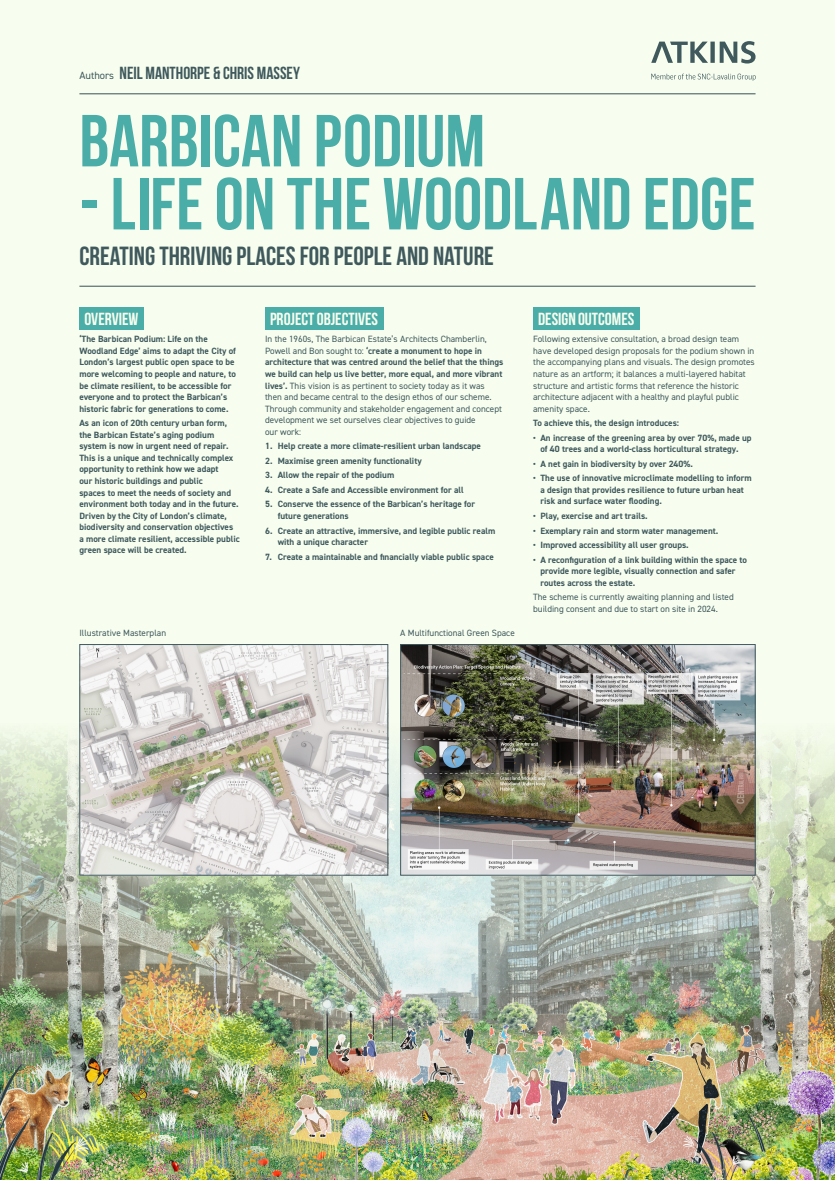
<style>
.page{position:relative;width:835px;height:1180px;background:#fff}
.page>*{position:absolute;margin:0;border:0;box-sizing:border-box;transform-origin:0 0}
.Heading{font:73.5px "Bebas Neue";color:#4aada7}
.Sub_Heading{font:26.25px "Bebas Neue";color:#3f595d}
.Text_Headings{font:17.5px "Bebas Neue";color:#f8feef}
.Author_Names{font:17.5px "Bebas Neue";color:#3f595d}
.Authors{font:10.5px "DIN2014";color:#3f595d}
.Text{font:700 9.1px/11.5px "DIN2014";color:#3f595d}
.Text-2{font:9.1px/11.5px "DIN2014";color:#3f595d}
.s1{font-weight:700}
</style>
<div class="page">
<div style="left:0;top:0;width:834px;height:1180px;background:#f8feef"></div>
<img style="left:0;top:697px;width:834px;height:483px">
<svg style="left:651px;top:41px;width:104px;height:40px"></svg>
<div style="left:79px;top:307px;width:64px;height:22px;background:#4aada7"></div>
<div style="left:265px;top:307px;width:118px;height:22px;background:#4aada7"></div>
<div style="left:533px;top:307px;width:106px;height:22px;background:#4aada7"></div>
<hr style="left:79px;top:93px;width:676px;height:1px;background:#3f595d">
<hr style="left:79px;top:286px;width:676px;height:1px;background:#3f595d">
<img style="left:81px;top:646px;width:305px;height:227px">
<div style="left:79px;top:644px;width:309px;height:231px;border:1px solid #3f595d"></div>
<img style="left:402px;top:646px;width:351px;height:227px">
<div style="left:400px;top:644px;width:355px;height:231px;border:1px solid #3f595d"></div>
<p class="Authors" style="left:79px;top:69px;width:36px">Authors</p>
<p class="Author_Names" style="left:120px;top:64px;width:182px">NEIL MANTHORPE &amp; CHRIS MASSEY</p>
<p class="Heading" style="left:79px;top:101px;width:407px">BARBICAN PODIUM</p>
<p class="Heading" style="left:79px;top:164px;width:677px">- LIFE ON THE WOODLAND EDGE</p>
<p class="Sub_Heading" style="left:79px;top:242px;width:416px">CREATING THRIVING PLACES FOR PEOPLE AND NATURE</p>
<p class="Text_Headings" style="left:84px;top:309px;width:56px">OVERVIEW</p>
<p class="Text_Headings" style="left:270px;top:309px;width:109px">PROJECT OBJECTIVES</p>
<p class="Text_Headings" style="left:538px;top:309px;width:98px">DESIGN OUTCOMES</p>
<p class="Text" style="left:79px;top:333px;width:158px">‘The Barbican Podium: Life on the Woodland Edge’ aims to adapt the City of London’s largest public open space to be more welcoming to people and nature, to be climate resilient, to be accessible for everyone and to protect the Barbican’s historic fabric for generations to come.</p>
<p class="Text" style="left:79px;top:417px;width:162px">As an icon of 20th century urban form, the Barbican Estate’s aging podium system is now in urgent need of repair.<br>This is a unique and technically complex opportunity to rethink how we adapt<br>our historic buildings and public<br>spaces to meet the needs of society and environment both today and in the future.<br>Driven by the City of London’s climate, biodiversity and conservation objectives a more climate resilient, accessible public green space will be created.</p>
<p class="Text-2" style="left:265px;top:333px;width:240px">In the 1960s, The Barbican Estate’s Architects Chamberlin, Powell and Bon sought to: <span class="s1">‘create a monument to hope in architecture that was centred around the belief that the things we build can help us live better, more equal, and more vibrant lives’.</span> This vision is as pertinent to society today as it was then and became central to the design ethos of our scheme.<br>Through community and stakeholder engagement and concept development we set ourselves clear objectives to guide<br>our work:</p>
<p class="Text" style="left:265px;top:440px;width:217px">1. Help create a more climate-resilient urban landscape</p>
<p class="Text" style="left:265px;top:455px;width:158px">2. Maximise green amenity functionality</p>
<p class="Text" style="left:265px;top:469px;width:131px">3. Allow the repair of the podium</p>
<p class="Text" style="left:265px;top:484px;width:200px">4. Create a Safe and Accessible environment for all</p>
<p class="Text" style="left:277px;top:498px;width:199px;text-indent:-13px">5. Conserve the essence of the Barbican’s heritage for future generations</p>
<p class="Text" style="left:277px;top:524px;width:219px;text-indent:-13px">6. Create an attractive, immersive, and legible public realm with a unique character</p>
<p class="Text" style="left:265px;top:550px;width:230px">7. Create a maintainable and financially viable public space</p>
<p class="Text-2" style="left:533px;top:333px;width:223px">Following extensive consultation, a broad design team have developed design proposals for the podium shown in the accompanying plans and visuals. The design promotes nature as an artform; it balances a multi-layered habitat structure and artistic forms that reference the historic architecture adjacent with a healthy and playful public amenity space.</p>
<p class="Text" style="left:533px;top:417px;width:147px">To achieve this, the design introduces:</p>
<p class="Text" style="left:540px;top:432px;width:212px;text-indent:-7px">• An increase of the greening area by over 70%, made up of 40 trees and a world-class horticultural strategy.</p>
<p class="Text" style="left:533px;top:458px;width:161px">• A net gain in biodiversity by over 240%.</p>
<p class="Text" style="left:540px;top:472px;width:213px;text-indent:-7px">• The use of innovative microclimate modelling to inform a design that provides resilience to future urban heat risk and surface water flooding.</p>
<p class="Text" style="left:533px;top:510px;width:116px">• Play, exercise and art trails.</p>
<p class="Text" style="left:533px;top:524px;width:187px">• Exemplary rain and storm water management.</p>
<p class="Text" style="left:533px;top:539px;width:157px">• Improved accessibility all user groups.</p>
<p class="Text" style="left:540px;top:553px;width:208px;text-indent:-7px">• A reconfiguration of a link building within the space to provide more legible, visually connection and safer routes across the estate.</p>
<p class="Text-2" style="left:533px;top:591px;width:202px">The scheme is currently awaiting planning and listed building consent and due to start on site in 2024.</p>
<p class="Text-2" style="left:79px;top:627px;width:88px">Illustrative Masterplan</p>
<p class="Text-2" style="left:400px;top:627px;width:116px">A Multifunctional Green Space</p>
</div>
